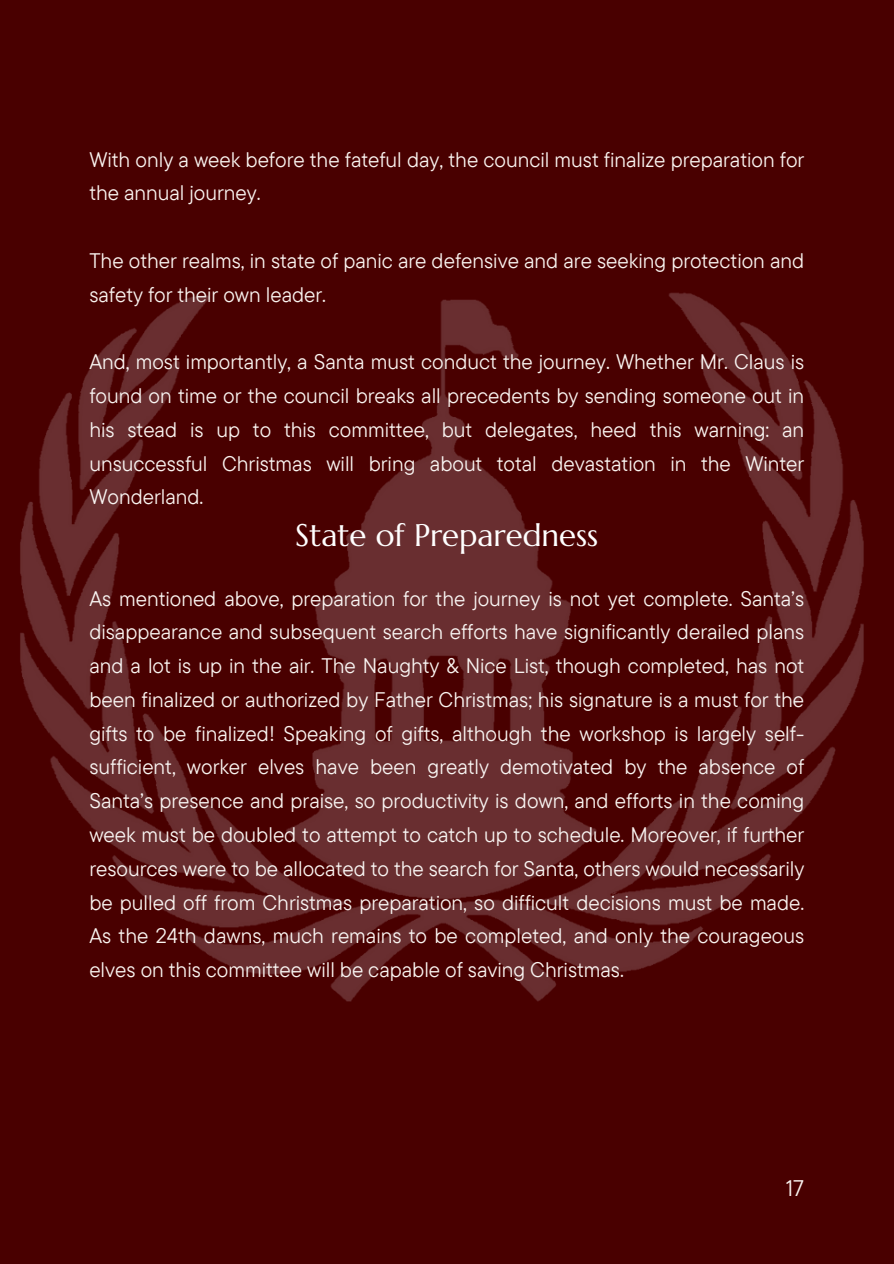
<style>
.page{position:relative;width:894px;height:1264px;background:#fff}
.page>*{position:absolute;margin:0;border:0;box-sizing:border-box;transform-origin:0 0}
.t1{font:31.2px "Marcellus";color:#fff}
.t2{font:22.5px "TT Commons Pro";color:#faf4f0}
.t3{font:21px/33.8px "TT Commons Pro";color:#faf4f0}
</style>
<div class="page">
<div style="left:0;top:0;width:893px;height:1263px;background:#490000"></div>
<img style="left:20px;top:292px;width:844px;height:710px">
<p class="t3" style="left:89px;top:142px;width:716px">With only a week before the fateful day, the council must finalize preparation for the annual journey.</p>
<p class="t3" style="left:89px;top:243px;width:716px">The other realms, in state of panic are defensive and are seeking protection and safety for their own leader.</p>
<p class="t3" style="left:89px;top:344px;width:716px;text-align:justify">And, most importantly, a Santa must conduct the journey. Whether Mr. Claus is found on time or the council breaks all precedents by sending someone out in his stead is up to this committee, but delegates, heed this warning: an unsuccessful Christmas will bring about total devastation in the Winter Wonderland.</p>
<h1 class="t1" style="left:295px;top:516px;width:304px">State of Preparedness</h1>
<p class="t3" style="left:89px;top:581px;width:716px;text-align:justify">As mentioned above, preparation for the journey is not yet complete. Santa’s disappearance and subsequent search efforts have significantly derailed plans and a lot is up in the air. The Naughty &amp; Nice List, though completed, has not been finalized or authorized by Father Christmas; his signature is a must for the gifts to be finalized! Speaking of gifts, although the workshop is largely self&shy;sufficient, worker elves have been greatly demotivated by the absence of Santa’s presence and praise, so productivity is down, and efforts in the coming week must be doubled to attempt to catch up to schedule. Moreover, if further resources were to be allocated to the search for Santa, others would necessarily be pulled off from Christmas preparation, so difficult decisions must be made.<br>As the 24th dawns, much remains to be completed, and only the courageous elves on this committee will be capable of saving Christmas.</p>
<p class="t2" style="left:785px;top:1173px;width:20px">17</p>
</div>
